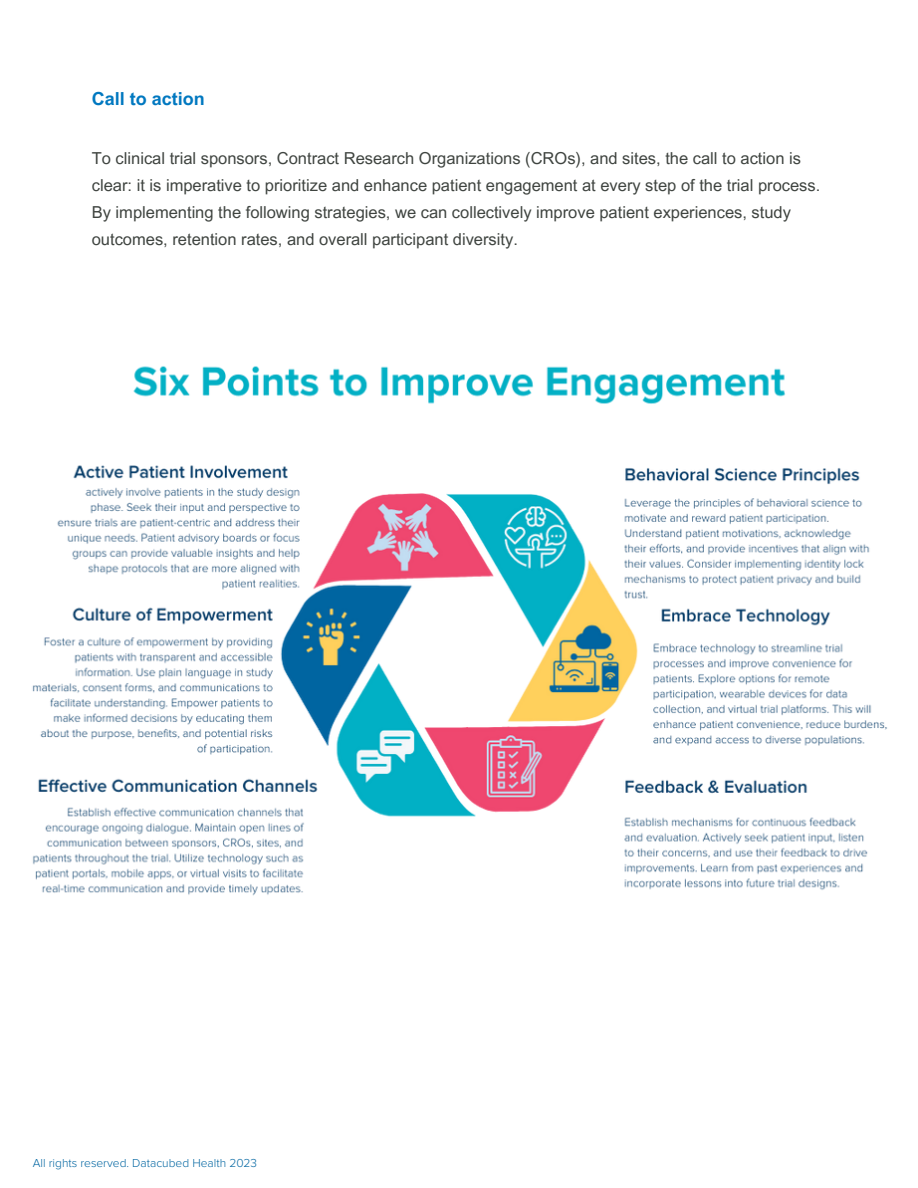
<style>
.page{position:relative;width:918px;height:1188px;background:#fff}
.page>*{position:absolute;margin:0;border:0;box-sizing:border-box;transform-origin:0 0}
.t1{font:700 18px "Arial MT Pro";color:#0078c0}
.t2{font:16.5px/27px "Arial MT Pro";color:#3f4440}
.t3{font:300 12px "Proxima Nova";color:#0065a1}
</style>
<div class="page">
<img style="left:32px;top:366px;width:855px;height:530px">
<p class="t1" style="left:92px;top:92px;width:115px">Call to action</p>
<p class="t2" style="left:92px;top:147px;width:730px">To clinical trial sponsors, Contract Research Organizations (CROs), and sites, the call to action is clear: it is imperative to prioritize and enhance patient engagement at every step of the trial process.<br>By implementing the following strategies, we can collectively improve patient experiences, study outcomes, retention rates, and overall participant diversity.</p>
<p class="t3" style="left:33px;top:1156px;width:226px">All rights reserved. Datacubed Health 2023</p>
</div>
